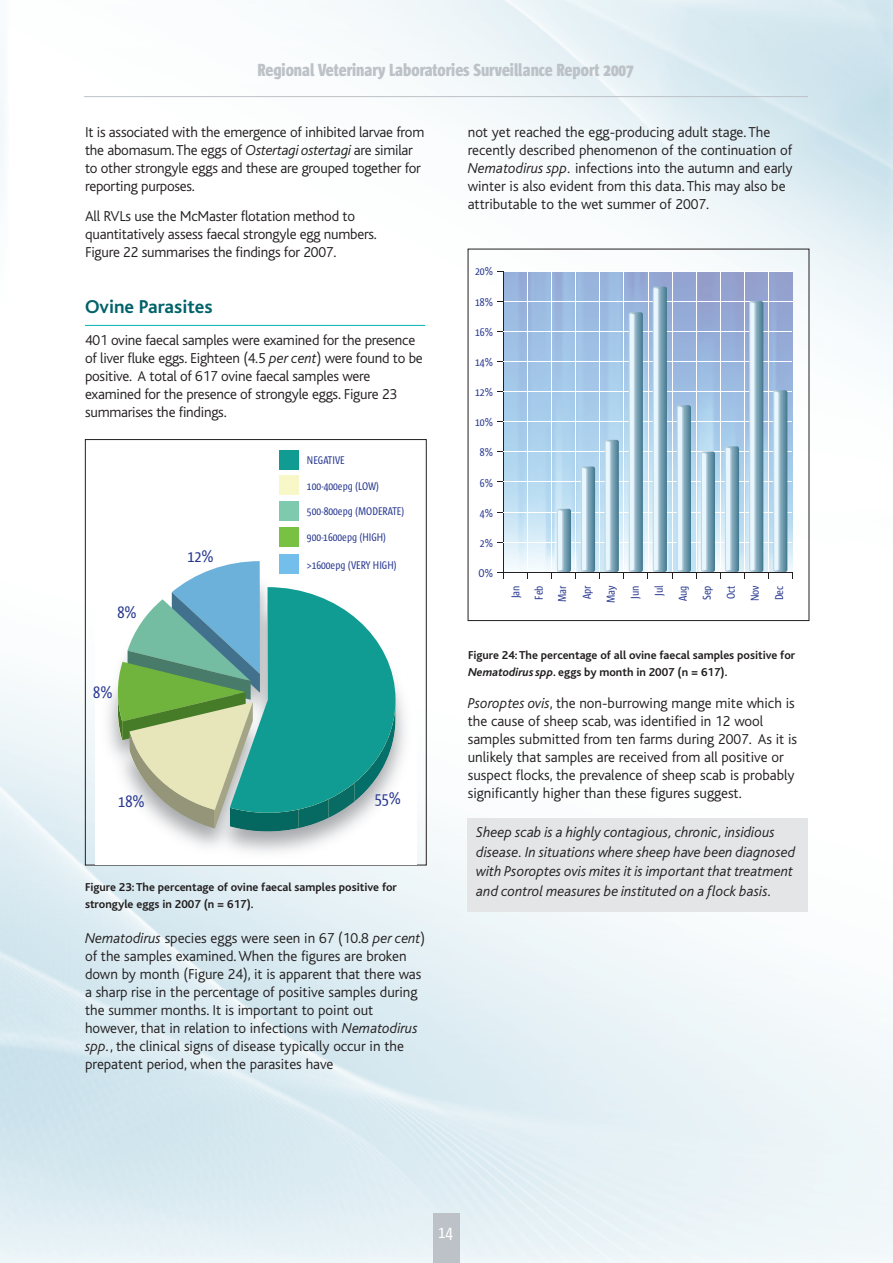
<style>
.page{position:relative;width:893px;height:1263px;background:#fff}
.page>*{position:absolute;margin:0;border:0;box-sizing:border-box;transform-origin:0 0}
.t1{font:700 19.5px "Bliss";color:#006269}
.t2{font:800 18px "Sun Sans Condensed";color:#bcc2c7}
.t3{font:18px "Sun Sans Condensed";color:#fff}
.t4{font:17.1px "Sun Sans Condensed";color:#283890}
.t5{font:300 15px/18px "Bliss";color:#231f20}
.t6{font:italic 300 15px/19.5px "Bliss";color:#231f20}
.t7{font:700 12px/16.5px "Bliss";color:#231f20}
.t8{font:11.7px/24px "Sun Sans Condensed";color:#283890;text-align:center}
.t9{font:11.4px "Sun Sans Condensed";color:#283890}
.s1{font-style:italic}
</style>
<div class="page">
<img style="left:0;top:0;width:893px;height:1263px">
<hr style="left:84px;top:96px;width:724px;height:1px;background:#bcc2c7">
<div style="left:433px;top:1213px;width:26px;height:50px;background:#bcc2c7"></div>
<hr style="left:85px;top:325px;width:340px;height:1px;background:#00b2b0">
<img style="left:96px;top:570px;width:320px;height:294px">
<div style="left:280px;top:450px;width:19px;height:19px;background:#119c93"></div>
<div style="left:280px;top:476px;width:19px;height:19px;background:#f7f7c7"></div>
<div style="left:280px;top:501px;width:19px;height:19px;background:#7dcaae"></div>
<div style="left:280px;top:527px;width:19px;height:19px;background:#79c142"></div>
<div style="left:280px;top:555px;width:19px;height:19px;background:#73beea"></div>
<svg style="left:118px;top:561px;width:278px;height:270px"></svg>
<img style="left:504px;top:272px;width:288px;height:300px">
<hr style="left:503px;top:271px;width:1px;height:308px;background:#231f20">
<hr style="left:497px;top:572px;width:295px;height:1px;background:#231f20">
<hr style="left:504px;top:542px;width:288px;height:1px;background:#fff">
<hr style="left:504px;top:512px;width:288px;height:1px;background:#fff">
<hr style="left:504px;top:482px;width:288px;height:1px;background:#fff">
<hr style="left:504px;top:452px;width:288px;height:1px;background:#fff">
<hr style="left:504px;top:421px;width:288px;height:1px;background:#fff">
<hr style="left:504px;top:391px;width:288px;height:1px;background:#fff">
<hr style="left:504px;top:361px;width:288px;height:1px;background:#fff">
<hr style="left:504px;top:331px;width:288px;height:1px;background:#fff">
<hr style="left:504px;top:301px;width:288px;height:1px;background:#fff">
<hr style="left:504px;top:271px;width:288px;height:1px;background:#fff">
<hr style="left:527px;top:272px;width:1px;height:300px;background:#fff">
<hr style="left:552px;top:272px;width:1px;height:300px;background:#fff">
<hr style="left:576px;top:272px;width:1px;height:300px;background:#fff">
<hr style="left:600px;top:272px;width:1px;height:300px;background:#fff">
<hr style="left:624px;top:272px;width:1px;height:300px;background:#fff">
<hr style="left:648px;top:272px;width:1px;height:300px;background:#fff">
<hr style="left:672px;top:272px;width:1px;height:300px;background:#fff">
<hr style="left:696px;top:272px;width:1px;height:300px;background:#fff">
<hr style="left:720px;top:272px;width:1px;height:300px;background:#fff">
<hr style="left:744px;top:272px;width:1px;height:300px;background:#fff">
<hr style="left:768px;top:272px;width:1px;height:300px;background:#fff">
<svg style="left:557px;top:509px;width:14px;height:63px"></svg>
<svg style="left:552px;top:510px;width:12px;height:69px"></svg>
<svg style="left:581px;top:466px;width:14px;height:106px"></svg>
<svg style="left:576px;top:468px;width:12px;height:111px"></svg>
<svg style="left:605px;top:440px;width:14px;height:132px"></svg>
<svg style="left:600px;top:441px;width:12px;height:138px;background:#cae0ed"></svg>
<svg style="left:629px;top:312px;width:14px;height:260px;background:#6693a8"></svg>
<svg style="left:624px;top:313px;width:12px;height:266px;background:#cadfed"></svg>
<svg style="left:653px;top:287px;width:14px;height:285px;background:#6593a7"></svg>
<svg style="left:648px;top:288px;width:12px;height:291px;background:#cee1ee"></svg>
<svg style="left:725px;top:446px;width:14px;height:126px"></svg>
<svg style="left:720px;top:448px;width:12px;height:131px"></svg>
<svg style="left:749px;top:301px;width:14px;height:271px;background:#6a96aa"></svg>
<svg style="left:744px;top:302px;width:12px;height:277px;background:#caddec"></svg>
<svg style="left:677px;top:405px;width:14px;height:167px"></svg>
<svg style="left:672px;top:406px;width:12px;height:173px;background:#cce1ee"></svg>
<svg style="left:701px;top:451px;width:14px;height:121px"></svg>
<svg style="left:696px;top:453px;width:12px;height:126px;background:#d4e6ef"></svg>
<svg style="left:773px;top:390px;width:14px;height:182px"></svg>
<svg style="left:768px;top:391px;width:12px;height:188px;background:#cce0ee"></svg>
<div style="left:468px;top:818px;width:340px;height:94px;background:#e3e5e7"></div>
<p class="t2" style="left:257px;top:63px;width:378px">Regional Veterinary Laboratories Surveillance Report 2007</p>
<p class="t5" style="left:85px;top:124px;width:341px">It is associated with the emergence of inhibited larvae from the abomasum.The eggs of <span class="s1">Ostertagi ostertagi</span> are similar to other strongyle eggs and these are grouped together for reporting purposes.</p>
<p class="t5" style="left:85px;top:209px;width:293px">All RVLs use the McMaster flotation method to quantitatively assess faecal strongyle egg numbers.<br>Figure 22 summarises the findings for 2007.</p>
<h1 class="t1" style="left:85px;top:300px;width:129px">Ovine Parasites</h1>
<p class="t5" style="left:85px;top:333px;width:339px">401 ovine faecal samples were examined for the presence of liver fluke eggs. Eighteen (4.5 <span class="s1">per cent</span>) were found to be positive. A total of 617 ovine faecal samples were examined for the presence of strongyle eggs. Figure 23 summarises the findings.</p>
<p class="t4" style="left:118px;top:606px;width:21px">8%</p>
<p class="t4" style="left:93px;top:686px;width:21px">8%</p>
<p class="t4" style="left:187px;top:549px;width:28px">12%</p>
<p class="t9" style="left:307px;top:456px;width:39px">NEGATIVE</p>
<p class="t9" style="left:307px;top:482px;width:74px">100-400epg (LOW)</p>
<p class="t9" style="left:307px;top:507px;width:99px">500-800epg (MODERATE)</p>
<p class="t9" style="left:307px;top:533px;width:81px">900-1600epg (HIGH)</p>
<p class="t9" style="left:307px;top:560px;width:91px">&gt;1600epg (VERY HIGH)</p>
<p class="t4" style="left:118px;top:794px;width:28px">18%</p>
<p class="t4" style="left:375px;top:792px;width:28px">55%</p>
<p class="t7" style="left:85px;top:880px;width:313px">Figure 23:The percentage of ovine faecal samples positive for strongyle eggs in 2007 (n = 617).</p>
<p class="t5" style="left:85px;top:931px;width:342px"><span class="s1">Nematodirus</span> species eggs were seen in 67 (10.8 <span class="s1">per cent</span>) of the samples examined.When the figures are broken down by month (Figure 24), it is apparent that there was a sharp rise in the percentage of positive samples during the summer months. It is important to point out however, that in relation to infections with <span class="s1">Nematodirus spp.</span>, the clinical signs of disease typically occur in the prepatent period, when the parasites have</p>
<p class="t5" style="left:468px;top:124px;width:326px">not yet reached the egg-producing adult stage. The recently described phenomenon of the continuation of <span class="s1">Nematodirus spp.</span> infections into the autumn and early winter is also evident from this data. This may also be attributable to the wet summer of 2007.</p>
<p class="t8" style="left:475px;top:260px;width:19px">20%</p>
<p class="t8" style="left:475px;top:290px;width:19px">18%</p>
<p class="t8" style="left:475px;top:321px;width:19px">16%</p>
<p class="t8" style="left:475px;top:351px;width:19px">14%</p>
<p class="t8" style="left:475px;top:381px;width:19px">12%</p>
<p class="t8" style="left:475px;top:411px;width:19px">10%</p>
<p class="t8" style="left:480px;top:441px;width:15px">8%</p>
<p class="t8" style="left:480px;top:471px;width:15px">6%</p>
<p class="t8" style="left:480px;top:502px;width:15px">4%</p>
<p class="t8" style="left:480px;top:532px;width:15px">2%</p>
<p class="t8" style="left:479px;top:562px;width:16px">O%</p>
<p class="t8" style="left:505px;top:602px;width:18px;line-height:23.2px;rotate:-90deg">Jan<br>Feb<br>Mar</p>
<p class="t8" style="left:576px;top:603px;width:19px;rotate:-90deg">Apr<br>May<br>Jun<br>Jul<br>Aug<br>Sep<br>Oct<br>Nov<br>Dec</p>
<p class="t7" style="left:468px;top:649px;width:329px">Figure 24:The percentage of all ovine faecal samples positive for<br><span class="s1">Nematodirus spp</span>. eggs by month in 2007 (n = 617).</p>
<p class="t5" style="left:468px;top:696px;width:331px"><span class="s1">Psoroptes ovis</span>, the non-burrowing mange mite which is the cause of sheep scab, was identified in 12 wool samples submitted from ten farms during 2007. As it is unlikely that samples are received from all positive or suspect flocks, the prevalence of sheep scab is probably significantly higher than these figures suggest.</p>
<p class="t6" style="left:476px;top:824px;width:320px">Sheep scab is a highly contagious, chronic, insidious disease. In situations where sheep have been diagnosed with Psoroptes ovis mites it is important that treatment and control measures be instituted on a flock basis.</p>
<p class="t3" style="left:438px;top:1225px;width:16px">14</p>
</div>
